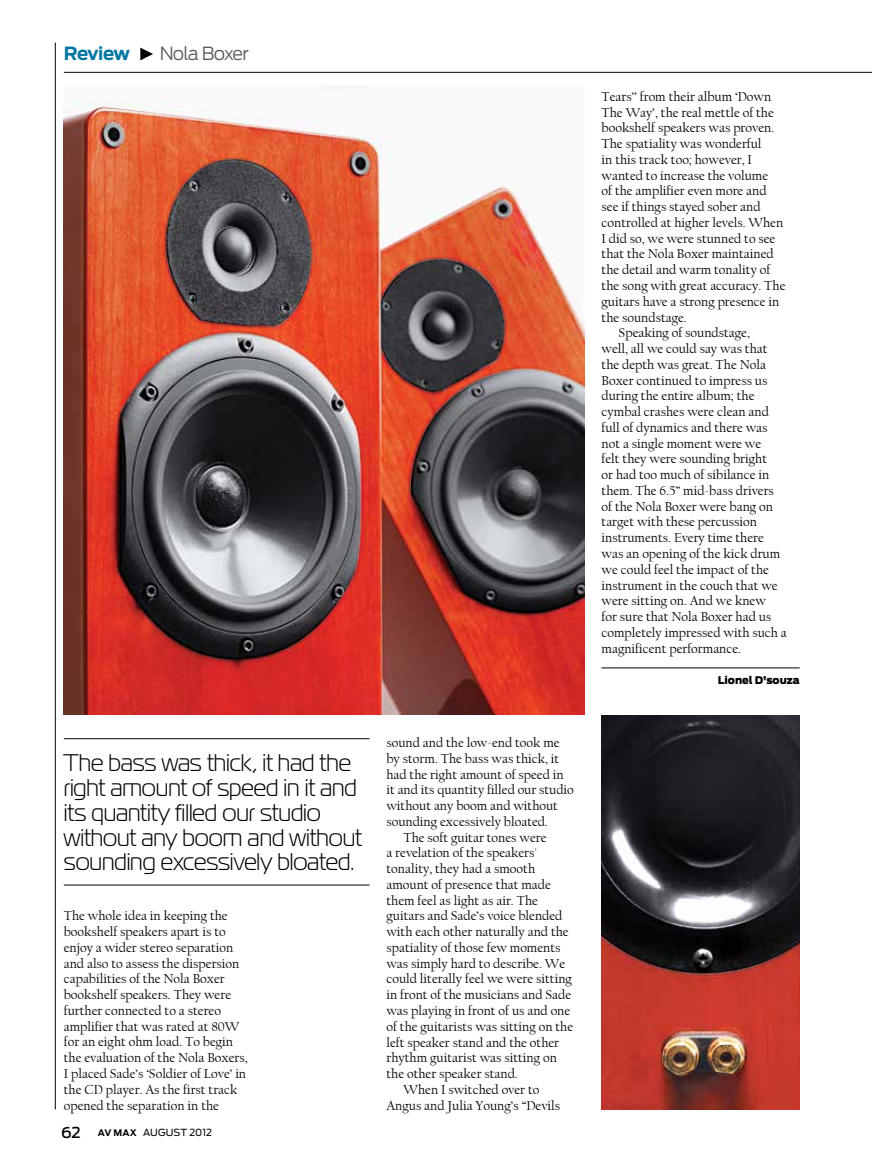
<style>
.page{position:relative;width:872px;height:1170px;background:#fff}
.page>*{position:absolute;margin:0;border:0;box-sizing:border-box;transform-origin:0 0}
.t1{font:24px/24.8px "Magistral";letter-spacing:-.005em;color:#000}
.t2{font:300 18px "Antenna";letter-spacing:-.045em;color:#58595b}
.t3{font:700 18px "Antenna";color:#0076a3}
.t4{font:13.5px/15.8px "Californian FB";color:#000}
.t5{font:900 10.5px "Antenna";color:#000}
.t6{font:9.75px "Antenna";letter-spacing:-.005em;color:#000}
.s1{font-weight:500;font-size:15px}
.s2{font-weight:700;font-size:9px}
</style>
<div class="page">
<hr style="left:64px;top:738px;width:305px;height:1px;background:#000">
<hr style="left:64px;top:884px;width:305px;height:1px;background:#000">
<hr style="left:55px;top:43px;width:1px;height:1066px;background:#000">
<hr style="left:64px;top:72px;width:808px;height:1px;background:#000">
<svg style="left:140px;top:48px;width:13px;height:12px"></svg>
<img style="left:601px;top:715px;width:198px;height:394px">
<img style="left:64px;top:100px;width:520px;height:614px">
<hr style="left:601px;top:667px;width:198px;height:1px;background:#000">
<h2 class="t3" style="left:64px;top:43px;width:68px">Review</h2>
<h2 class="t2" style="left:160px;top:43px;width:91px">Nola Boxer</h2>
<h1 class="t1" style="left:64px;top:749px;width:299px">The bass was thick, it had the right amount of speed in it and its quantity filled our studio without any boom and without sounding excessively bloated.</h1>
<p class="t4" style="left:64px;top:908px;width:185px">The whole idea in keeping the bookshelf speakers apart is to enjoy a wider stereo separation and also to assess the dispersion capabilities of the Nola Boxer bookshelf speakers. They were further connected to a stereo amplifier that was rated at 80W for an eight ohm load. To begin the evaluation of the Nola Boxers,<br>I placed Sade’s ‘Soldier of Love’ in the CD player. As the first track opened the separation in the</p>
<p class="t6" style="left:61px;top:1126px;width:152px"><span class="s1">62</span> <span class="s2">AV MAX</span> AUGUST 2012</p>
<p class="t4" style="left:386px;top:734px;width:175px">sound and the low-end took me</p>
<p class="t4" style="left:386px;top:750px;width:174px">by storm. The bass was thick, it</p>
<p class="t4" style="left:386px;top:766px;width:179px">had the right amount of speed in</p>
<p class="t4" style="left:386px;top:782px;width:189px">it and its quantity filled our studio</p>
<p class="t4" style="left:386px;top:797px;width:173px">without any boom and without</p>
<p class="t4" style="left:386px;top:813px;width:163px">sounding excessively bloated.</p>
<p class="t4" style="left:403px;top:829px;width:144px">The soft guitar tones were</p>
<p class="t4" style="left:386px;top:845px;width:152px">a revelation of the speakers'</p>
<p class="t4" style="left:386px;top:860px;width:150px">tonality, they had a smooth</p>
<p class="t4" style="left:386px;top:876px;width:166px">amount of presence that made</p>
<p class="t4" style="left:386px;top:892px;width:153px">them feel as light as air. The</p>
<p class="t4" style="left:386px;top:908px;width:177px">guitars and Sade’s voice blended</p>
<p class="t4" style="left:386px;top:924px;width:184px">with each other naturally and the</p>
<p class="t4" style="left:386px;top:939px;width:176px">spatiality of those few moments</p>
<p class="t4" style="left:386px;top:955px;width:180px">was simply hard to describe. We</p>
<p class="t4" style="left:386px;top:971px;width:187px">could literally feel we were sitting</p>
<p class="t4" style="left:386px;top:987px;width:186px">in front of the musicians and Sade</p>
<p class="t4" style="left:386px;top:1002px;width:185px">was playing in front of us and one</p>
<p class="t4" style="left:386px;top:1018px;width:188px">of the guitarists was sitting on the</p>
<p class="t4" style="left:386px;top:1034px;width:174px">left speaker stand and the other</p>
<p class="t4" style="left:386px;top:1050px;width:172px">rhythm guitarist was sitting on</p>
<p class="t4" style="left:386px;top:1065px;width:133px">the other speaker stand.</p>
<p class="t4" style="left:403px;top:1081px;width:137px">When I switched over to</p>
<p class="t4" style="left:386px;top:1097px;width:175px">Angus and Julia Young’s “Devils</p>
<p class="t4" style="left:601px;top:89px;width:171px">Tears’’ from their album ‘Down</p>
<p class="t4" style="left:601px;top:104px;width:174px">The Way’, the real mettle of the</p>
<p class="t4" style="left:601px;top:120px;width:174px">bookshelf speakers was proven.</p>
<p class="t4" style="left:601px;top:136px;width:161px">The spatiality was wonderful</p>
<p class="t4" style="left:601px;top:152px;width:152px">in this track too; however, I</p>
<p class="t4" style="left:601px;top:167px;width:168px">wanted to increase the volume</p>
<p class="t4" style="left:601px;top:183px;width:167px">of the amplifier even more and</p>
<p class="t4" style="left:601px;top:199px;width:160px">see if things stayed sober and</p>
<p class="t4" style="left:601px;top:215px;width:183px">controlled at higher levels. When</p>
<p class="t4" style="left:601px;top:230px;width:175px">I did so, we were stunned to see</p>
<p class="t4" style="left:601px;top:246px;width:174px">that the Nola Boxer maintained</p>
<p class="t4" style="left:601px;top:262px;width:170px">the detail and warm tonality of</p>
<p class="t4" style="left:601px;top:278px;width:185px">the song with great accuracy. The</p>
<p class="t4" style="left:601px;top:294px;width:179px">guitars have a strong presence in</p>
<p class="t4" style="left:601px;top:309px;width:87px">the soundstage.</p>
<p class="t4" style="left:618px;top:325px;width:133px">Speaking of soundstage,</p>
<p class="t4" style="left:601px;top:341px;width:167px">well, all we could say was that</p>
<p class="t4" style="left:601px;top:357px;width:166px">the depth was great. The Nola</p>
<p class="t4" style="left:601px;top:372px;width:167px">Boxer continued to impress us</p>
<p class="t4" style="left:601px;top:388px;width:154px">during the entire album; the</p>
<p class="t4" style="left:601px;top:404px;width:169px">cymbal crashes were clean and</p>
<p class="t4" style="left:601px;top:420px;width:167px">full of dynamics and there was</p>
<p class="t4" style="left:601px;top:435px;width:161px">not a single moment were we</p>
<p class="t4" style="left:601px;top:451px;width:167px">felt they were sounding bright</p>
<p class="t4" style="left:601px;top:467px;width:169px">or had too much of sibilance in</p>
<p class="t4" style="left:601px;top:483px;width:174px">them. The 6.5” mid-bass drivers</p>
<p class="t4" style="left:601px;top:498px;width:173px">of the Nola Boxer were bang on</p>
<p class="t4" style="left:601px;top:514px;width:157px">target with these percussion</p>
<p class="t4" style="left:601px;top:530px;width:164px">instruments. Every time there</p>
<p class="t4" style="left:601px;top:546px;width:180px">was an opening of the kick drum</p>
<p class="t4" style="left:601px;top:561px;width:169px">we could feel the impact of the</p>
<p class="t4" style="left:601px;top:577px;width:178px">instrument in the couch that we</p>
<p class="t4" style="left:601px;top:593px;width:166px">were sitting on. And we knew</p>
<p class="t4" style="left:601px;top:609px;width:171px">for sure that Nola Boxer had us</p>
<p class="t4" style="left:601px;top:624px;width:187px">completely impressed with such a</p>
<p class="t4" style="left:601px;top:640px;width:141px">magnificent performance.</p>
<p class="t5" style="left:718px;top:673px;width:83px">Lionel D’souza</p>
</div>
